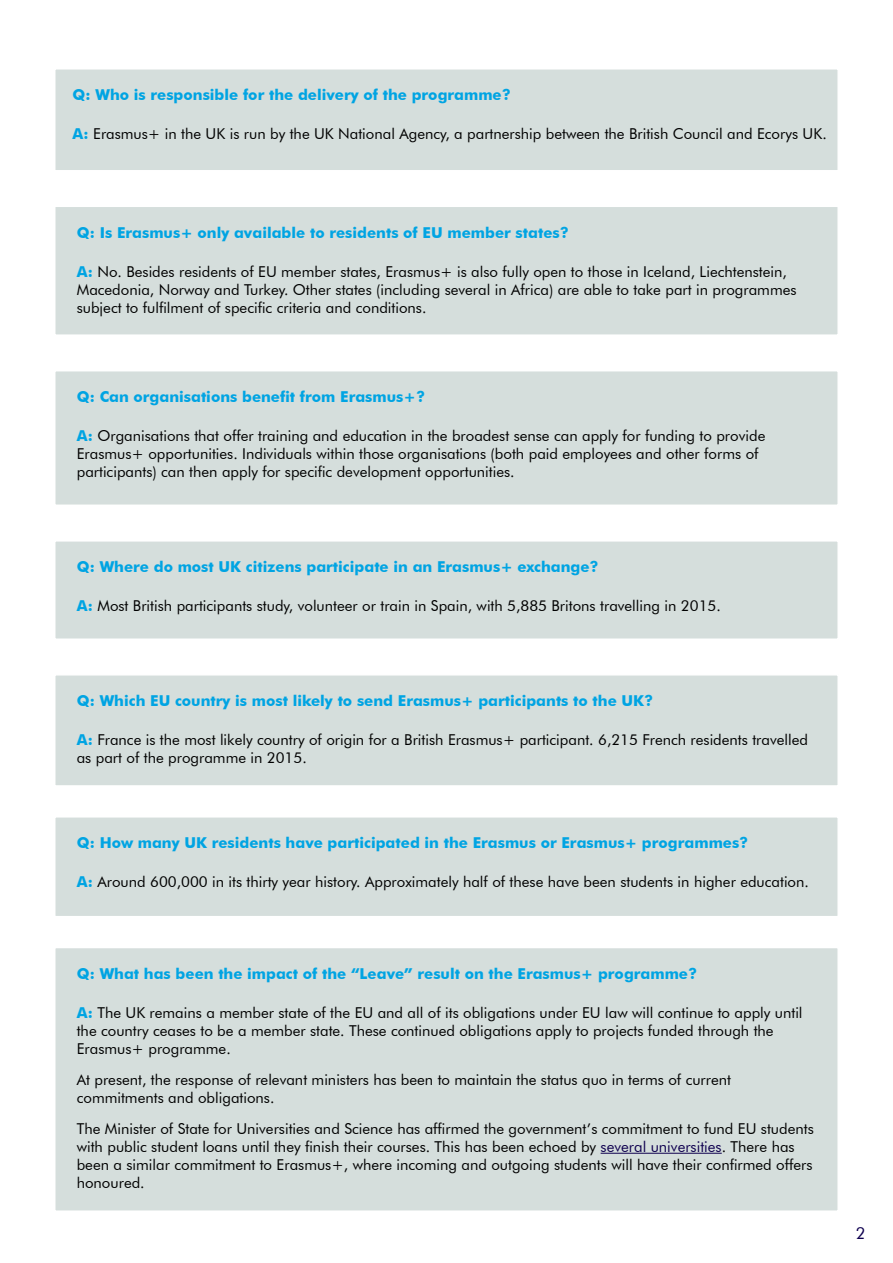
<style>
.page{position:relative;width:893px;height:1263px;background:#fff}
.page>*{position:absolute;margin:0;border:0;box-sizing:border-box;transform-origin:0 0}
.t1{font:16.5px "Futura BT";color:#0f004f}
.t2{font:15px/18px "Futura BT";color:#000}
.t3{font:700 15px "Futura BT";color:#00a4e3}
.s1{font-weight:700;color:#00a4e3}
.s2{color:#0f004f}
</style>
<div class="page">
<div style="left:55px;top:69px;width:783px;height:102px;background:#d5dedc"></div>
<div style="left:54px;top:68px;width:785px;height:103px;border:2px solid #fff"></div>
<div style="left:55px;top:206px;width:783px;height:129px;background:#d5dedc"></div>
<div style="left:54px;top:206px;width:785px;height:130px;border:2px solid #fff"></div>
<div style="left:55px;top:371px;width:783px;height:134px;background:#d5dedc"></div>
<div style="left:54px;top:370px;width:785px;height:136px;border:2px solid #fff"></div>
<div style="left:55px;top:541px;width:783px;height:98px;background:#d5dedc"></div>
<div style="left:54px;top:540px;width:785px;height:100px;border:2px solid #fff"></div>
<div style="left:55px;top:675px;width:783px;height:111px;background:#d5dedc"></div>
<div style="left:54px;top:674px;width:785px;height:113px;border:2px solid #fff"></div>
<div style="left:55px;top:817px;width:783px;height:100px;background:#d5dedc"></div>
<div style="left:54px;top:816px;width:785px;height:101px;border:2px solid #fff"></div>
<div style="left:55px;top:947px;width:783px;height:264px;background:#d5dedc"></div>
<hr style="left:601px;top:1153px;width:121px;height:1px;background:#0f004f">
<div style="left:54px;top:947px;width:785px;height:265px;border:2px solid #fff"></div>
<p class="t3" style="left:73px;top:86px;width:440px">Q: Who is responsible for the delivery of the programme?</p>
<p class="t2" style="left:73px;top:125px;width:756px"><span class="s1">A:</span> Erasmus+ in the UK is run by the UK National Agency, a partnership between the British Council and Ecorys UK.</p>
<p class="t3" style="left:77px;top:223px;width:494px">Q: Is Erasmus+ only available to residents of EU member states?</p>
<p class="t2" style="left:77px;top:262px;width:721px"><span class="s1">A:</span> No. Besides residents of EU member states, Erasmus+ is also fully open to those in Iceland, Liechtenstein,<br>Macedonia, Norway and Turkey. Other states (including several in Africa) are able to take part in programmes subject to fulfilment of specific criteria and conditions.</p>
<p class="t3" style="left:77px;top:388px;width:350px">Q: Can organisations benefit from Erasmus+?</p>
<p class="t2" style="left:77px;top:427px;width:690px"><span class="s1">A:</span> Organisations that offer training and education in the broadest sense can apply for funding to provide<br>Erasmus+ opportunities. Individuals within those organisations (both paid employees and other forms of participants) can then apply for specific development opportunities.</p>
<p class="t3" style="left:77px;top:558px;width:523px">Q: Where do most UK citizens participate in an Erasmus+ exchange?</p>
<p class="t2" style="left:77px;top:597px;width:645px"><span class="s1">A:</span> Most British participants study, volunteer or train in Spain, with 5,885 Britons travelling in 2015.</p>
<p class="t3" style="left:77px;top:692px;width:578px">Q: Which EU country is most likely to send Erasmus+ participants to the UK?</p>
<p class="t2" style="left:77px;top:731px;width:733px"><span class="s1">A:</span> France is the most likely country of origin for a British Erasmus+ participant. 6,215 French residents travelled as part of the programme in 2015.</p>
<p class="t3" style="left:77px;top:834px;width:673px">Q: How many UK residents have participated in the Erasmus or Erasmus+ programmes?</p>
<p class="t2" style="left:77px;top:873px;width:734px"><span class="s1">A:</span> Around 600,000 in its thirty year history. Approximately half of these have been students in higher education.</p>
<p class="t3" style="left:77px;top:964px;width:622px">Q: What has been the impact of the “Leave” result on the Erasmus+ programme?</p>
<p class="t2" style="left:77px;top:1003px;width:727px"><span class="s1">A:</span> The UK remains a member state of the EU and all of its obligations under EU law will continue to apply until the country ceases to be a member state. These continued obligations apply to projects funded through the<br>Erasmus+ programme.</p>
<p class="t2" style="left:77px;top:1070px;width:656px">At present, the response of relevant ministers has been to maintain the status quo in terms of current commitments and obligations.</p>
<p class="t2" style="left:77px;top:1119px;width:739px">The Minister of State for Universities and Science has affirmed the government’s commitment to fund EU students with public student loans until they finish their courses. This has been echoed by <span class="s2">several universities</span>. There has been a similar commitment to Erasmus+, where incoming and outgoing students will have their confirmed offers honoured.</p>
<p class="t1" style="left:856px;top:1223px;width:11px">2</p>
</div>
